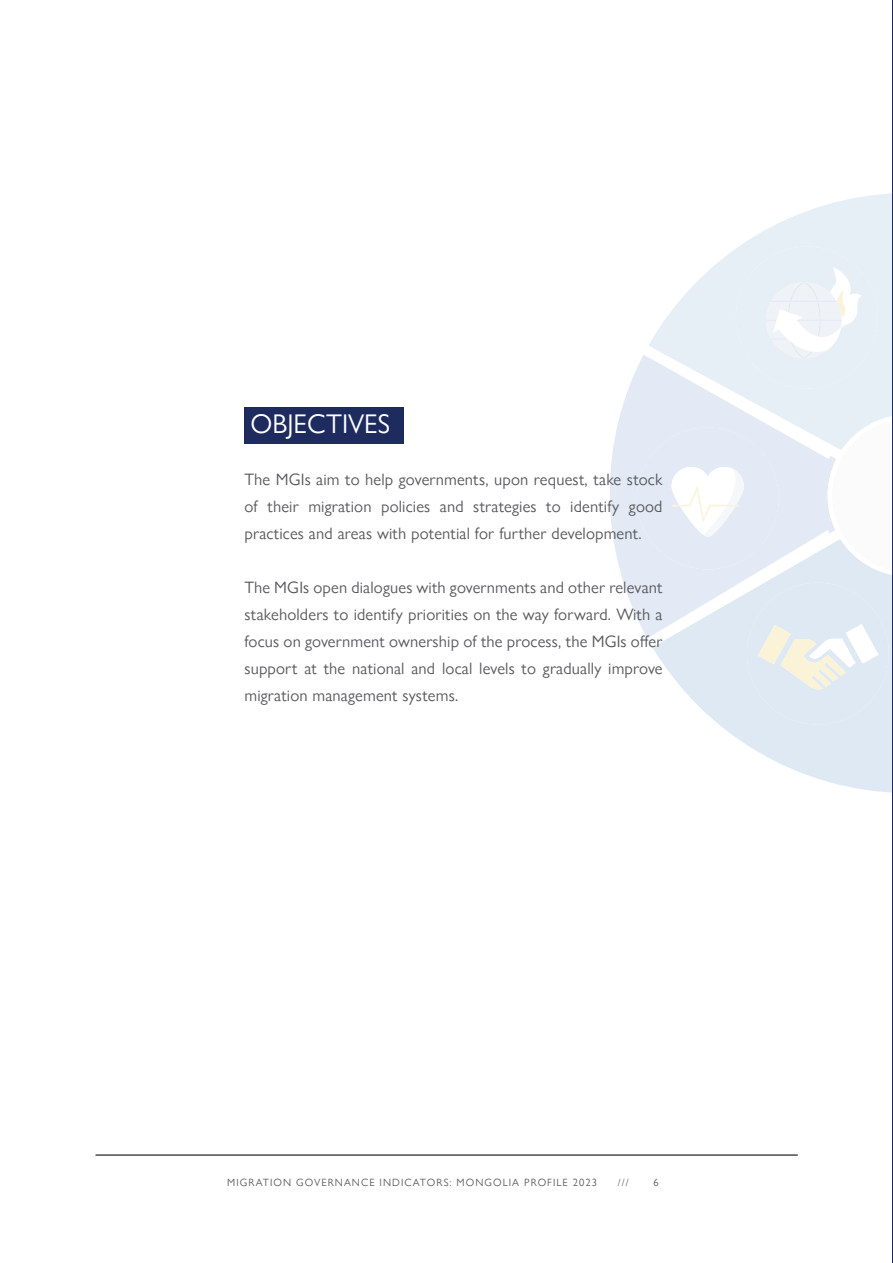
<style>
.page{position:relative;width:893px;height:1263px;background:#fff}
.page>*{position:absolute;margin:0;border:0;box-sizing:border-box;transform-origin:0 0}
.t1{font:27px "Gill Sans Nova";color:#fff}
.t2{font:16.5px/27px "Gill Sans Nova";letter-spacing:.01em;color:#57585a;text-align:justify}
.t3{font:10.5px "Gill Sans Nova";letter-spacing:.1em;color:#5d5d5d}
</style>
<div class="page">
<hr style="left:95px;top:1155px;width:702px;height:1px;background:#231f20">
<svg style="left:610px;top:356px;width:33px;height:261px;fill:#e3e9f5"></svg>
<svg style="left:643px;top:193px;width:250px;height:600px;fill:#e6eff6"></svg>
<svg style="left:736px;top:247px;width:142px;height:142px"></svg>
<hr style="left:96px;top:1155px;width:702px;height:1px;background:#5c5c5c">
<div style="left:244px;top:407px;width:160px;height:36px;background:#1e2b5e"></div>
<svg style="left:637px;top:414px;width:256px;height:323px"></svg>
<h1 class="t1" style="left:250px;top:408px;width:141px">OBJECTIVES</h1>
<p class="t2" style="left:244px;top:465px;width:420px">The MGIs aim to help governments, upon request, take stock of their migration policies and strategies to identify good practices and areas with potential for further development.</p>
<p class="t2" style="left:244px;top:573px;width:420px">The MGIs open dialogues with governments and other relevant stakeholders to identify priorities on the way forward. With a focus on government ownership of the process, the MGIs offer support at the national and local levels to gradually improve migration management systems.</p>
<p class="t3" style="left:227px;top:1176px;width:371px">MIGRATION GOVERNANCE INDICATORS: MONGOLIA PROFILE 2023</p>
<p class="t3" style="left:618px;top:1176px;width:12px">///</p>
<p class="t3" style="left:653px;top:1175px;width:7px">6</p>
</div>
